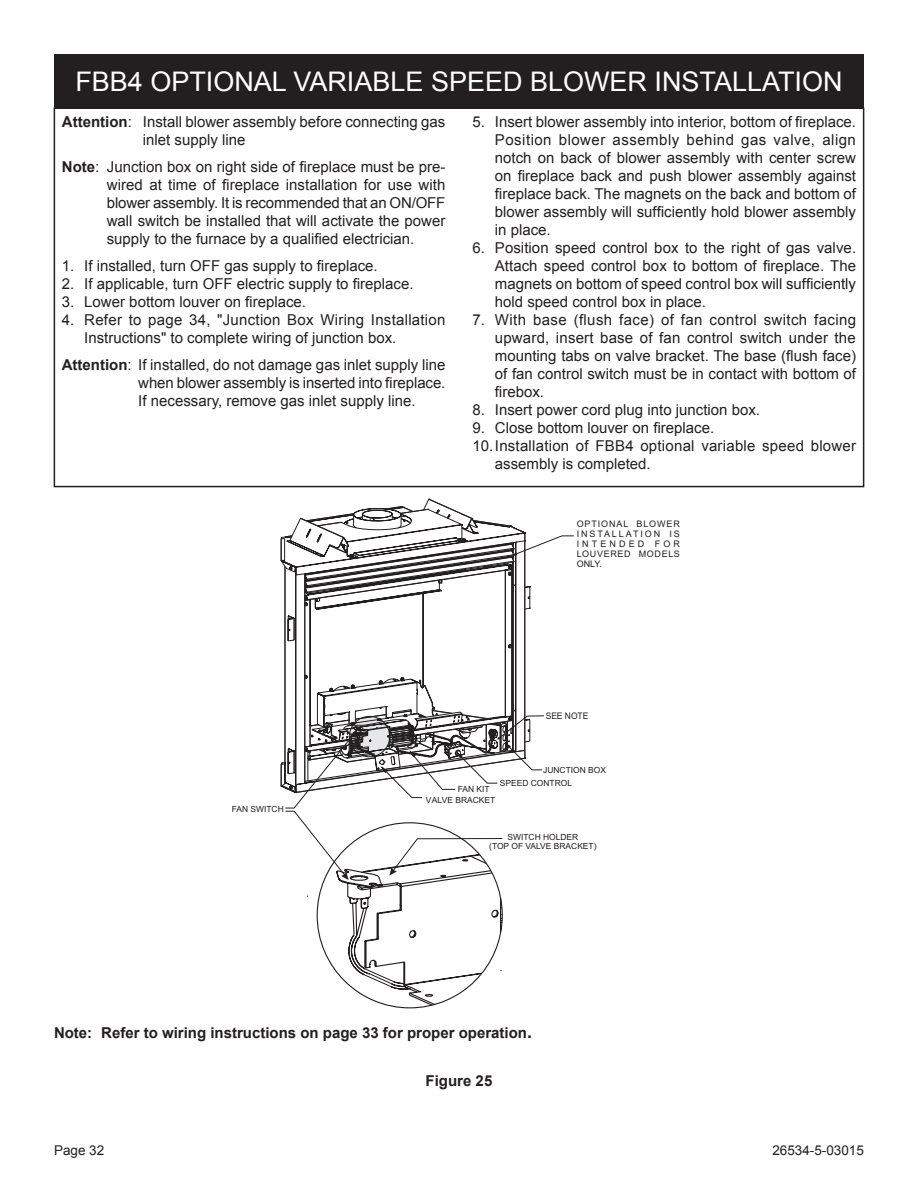
<style>
.page{position:relative;width:918px;height:1188px;background:#fff}
.page>*{position:absolute;margin:0;border:0;box-sizing:border-box;transform-origin:0 0}
.t1{font:27px "Arial";color:#fff}
.t2{font:15px/18px "Arial";color:#231f20;text-align:justify}
.t3{font:700 15px "Arial";color:#231f20}
.t4{font:13.5px "Arial";color:#231f20}
.t5{font:9px/10.1px "Arial";letter-spacing:.1em;color:#231f20;text-align:justify}
.t6{font:9px "Arial";letter-spacing:.1em;color:#231f20;scale:.93 1}
.t7{font:8.4px/9.4px "Arial";color:#231f20;text-align:center}
.s1{font-weight:700}
.s2{font-size:18px}
</style>
<div class="page">
<div style="left:54px;top:108px;width:810px;height:379px;border:2px solid #231f20"></div>
<svg style="left:281px;top:506px;width:171px;height:283px"></svg>
<svg style="left:285px;top:509px;width:289px;height:498px"></svg>
<div style="left:54px;top:54px;width:810px;height:54px;background:#231f20"></div>
<h1 class="t1" style="left:75px;top:64px;width:769px">FBB4 OPTIONAL VARIABLE SPEED BLOWER INSTALLATION</h1>
<p class="t2" style="left:143px;top:113px;width:304px;text-indent:-81px"><span class="s1">Attention</span>: Install blower assembly before connecting gas inlet supply line</p>
<p class="t2" style="left:107px;top:158px;width:340px;text-indent:-45px"><span class="s1">Note</span>: Junction box on right side of fireplace must be pre&shy;wired at time of fireplace installation for use with blower assembly. It is recommended that an ON/OFF wall switch be installed that will activate the power supply to the furnace by a qualified electrician.</p>
<p class="t2" style="left:62px;top:257px;width:317px">1. If installed, turn OFF gas supply to fireplace.</p>
<p class="t2" style="left:62px;top:275px;width:353px">2. If applicable, turn OFF electric supply to fireplace.</p>
<p class="t2" style="left:62px;top:293px;width:246px">3. Lower bottom louver on fireplace.</p>
<p class="t2" style="left:84px;top:311px;width:363px;text-indent:-22px">4. Refer to page 34, "Junction Box Wiring Installation<br>Instructions" to complete wiring of junction box.</p>
<p class="t2" style="left:138px;top:356px;width:309px;text-indent:-77px"><span class="s1">Attention</span>: If installed, do not damage gas inlet supply line when blower assembly is inserted into fireplace.<br>If necessary, remove gas inlet supply line.</p>
<p class="t2" style="left:495px;top:113px;width:363px;text-indent:-22px">5. Insert blower assembly into interior, bottom of fireplace.<br>Position blower assembly behind gas valve, align notch on back of blower assembly with center screw on fireplace back and push blower assembly against fireplace back. The magnets on the back and bottom of blower assembly will sufficiently hold blower assembly in place.</p>
<p class="t2" style="left:495px;top:239px;width:363px;text-indent:-22px">6. Position speed control box to the right of gas valve.<br>Attach speed control box to bottom of fireplace. The magnets on bottom of speed control box will sufficiently hold speed control box in place.</p>
<p class="t2" style="left:495px;top:311px;width:363px;text-indent:-22px">7. With base (flush face) of fan control switch facing upward, insert base of fan control switch under the mounting tabs on valve bracket. The base (flush face) of fan control switch must be in contact with bottom of firebox.</p>
<p class="t2" style="left:472px;top:401px;width:289px">8. Insert power cord plug into junction box.</p>
<p class="t2" style="left:472px;top:419px;width:243px">9. Close bottom louver on fireplace.</p>
<p class="t2" style="left:472px;top:437px;width:385px">10.Installation of FBB4 optional variable speed blower</p>
<p class="t2" style="left:495px;top:455px;width:157px">assembly is completed.</p>
<p class="t5" style="left:577px;top:519px;width:105px">OPTIONAL BLOWER INSTALLATION IS INTENDED FOR LOUVERED MODELS ONLY.</p>
<p class="t6" style="left:546px;top:711px;width:47px">SEE NOTE</p>
<p class="t7" style="left:458px;top:784px;width:33px">FAN KIT</p>
<p class="t7" style="left:543px;top:766px;width:64px">JUNCTION BOX</p>
<p class="t7" style="left:500px;top:778px;width:74px">SPEED CONTROL</p>
<p class="t7" style="left:232px;top:805px;width:54px">FAN SWITCH</p>
<p class="t7" style="left:426px;top:795px;width:71px">VALVE BRACKET</p>
<p class="t7" style="left:489px;top:832px;width:109px">SWITCH HOLDER<br>(TOP OF VALVE BRACKET)</p>
<p class="t3" style="left:54px;top:1022px;width:480px">Note: Refer to wiring instructions on page 33 for proper operation<span class="s2">.</span></p>
<p class="t3" style="left:426px;top:1071px;width:68px">Figure 25</p>
<p class="t4" style="left:54px;top:1142px;width:52px">Page 32</p>
<p class="t4" style="left:772px;top:1142px;width:93px">26534-5-03015</p>
</div>
